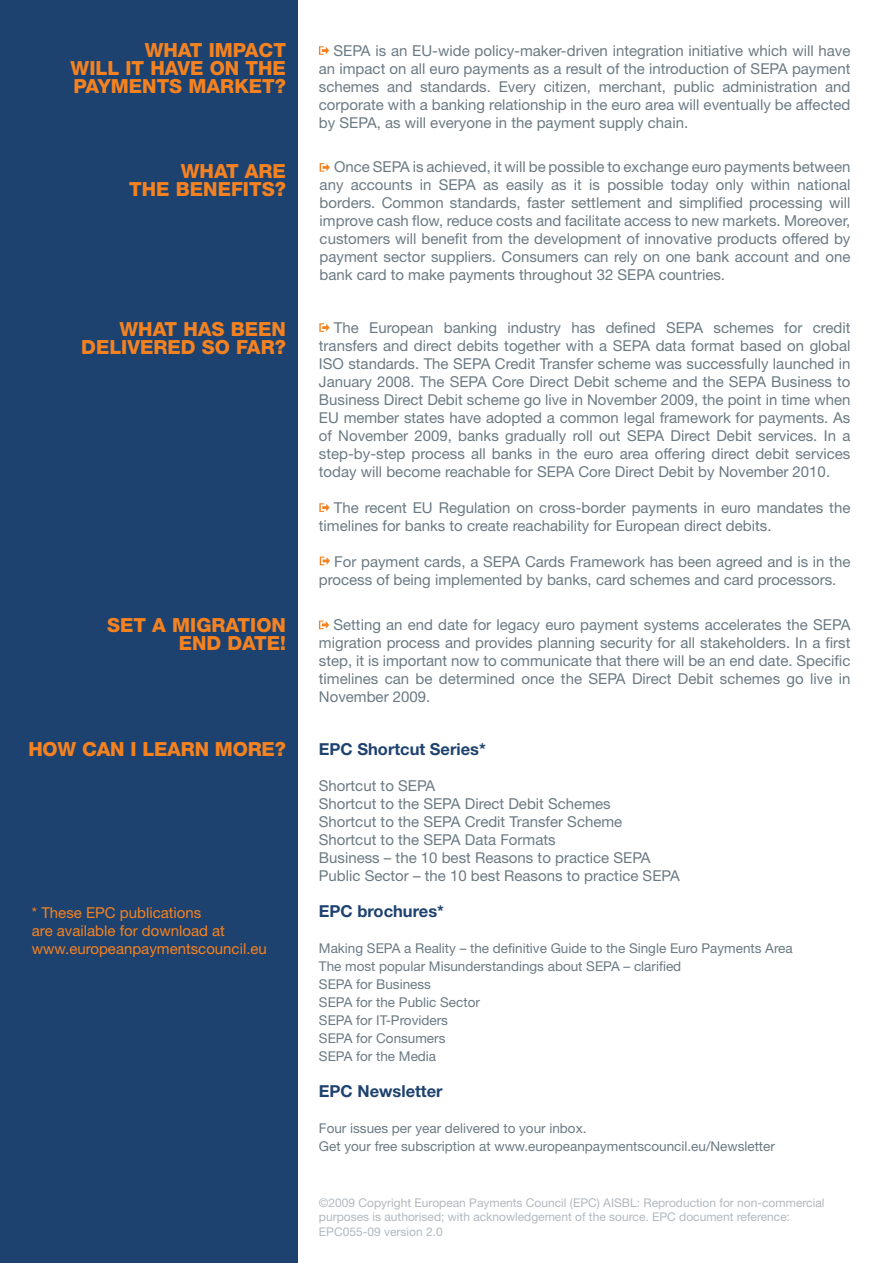
<style>
.page{position:relative;width:893px;height:1263px;background:#fff}
.page>*{position:absolute;margin:0;border:0;box-sizing:border-box;transform-origin:0 0}
.t1{font:800 19.5px/18px "Helvetica Neue";color:#f58220;text-align:right}
.t2{font:700 16.5px "Helvetica Neue";color:#1e426f}
.t3{font:15px/18px "Helvetica Neue";color:#6b7a83;text-align:justify}
.t4{font:15px/18px "Helvetica Neue";color:#f58220}
.t5{font:13.5px/18px "Helvetica Neue";color:#6b7a83}
.t6{font:12px/14.4px "Helvetica Neue";color:#b1b9bf}
</style>
<div class="page">
<div style="left:0;top:0;width:298px;height:1263px;background:#1e426f"></div>
<svg style="left:319px;top:46px;width:10px;height:9px"></svg>
<svg style="left:320px;top:163px;width:10px;height:9px"></svg>
<svg style="left:319px;top:323px;width:11px;height:9px"></svg>
<svg style="left:319px;top:503px;width:11px;height:9px"></svg>
<svg style="left:320px;top:557px;width:10px;height:8px"></svg>
<svg style="left:319px;top:621px;width:10px;height:8px"></svg>
<h1 class="t1" style="left:71px;top:41px;width:217px;text-align:justify;text-indent:74px">WHAT IMPACT WILL IT HAVE ON THE PAYMENTS MARKET?</h1>
<p class="t3" style="left:319px;top:41px;width:533px;text-indent:15px">SEPA is an EU-wide policy-maker-driven integration initiative which will have an impact on all euro payments as a result of the introduction of SEPA payment schemes and standards. Every citizen, merchant, public administration and corporate with a banking relationship in the euro area will eventually be affected by SEPA, as will everyone in the payment supply chain.</p>
<h1 class="t1" style="left:129px;top:162px;width:158px">WHAT ARE<br>THE BENEFITS?</h1>
<p class="t3" style="left:320px;top:158px;width:532px;text-indent:15px">Once SEPA is achieved, it will be possible to exchange euro payments between any accounts in SEPA as easily as it is possible today only within national borders. Common standards, faster settlement and simplified processing will improve cash flow, reduce costs and facilitate access to new markets. Moreover, customers will benefit from the development of innovative products offered by payment sector suppliers. Consumers can rely on one bank account and one bank card to make payments throughout 32 SEPA countries.</p>
<p class="t3" style="left:319px;top:318px;width:533px;text-indent:15px">The European banking industry has defined SEPA schemes for credit transfers and direct debits together with a SEPA data format based on global ISO standards. The SEPA Credit Transfer scheme was successfully launched in January 2008. The SEPA Core Direct Debit scheme and the SEPA Business to Business Direct Debit scheme go live in November 2009, the point in time when EU member states have adopted a common legal framework for payments. As of November 2009, banks gradually roll out SEPA Direct Debit services. In a step-by-step process all banks in the euro area offering direct debit services today will become reachable for SEPA Core Direct Debit by November 2010.</p>
<p class="t3" style="left:319px;top:498px;width:533px;text-indent:15px">The recent EU Regulation on cross-border payments in euro mandates the timelines for banks to create reachability for European direct debits.</p>
<p class="t3" style="left:319px;top:552px;width:533px;text-indent:15px">For payment cards, a SEPA Cards Framework has been agreed and is in the process of being implemented by banks, card schemes and card processors.</p>
<h1 class="t1" style="left:81px;top:320px;width:206px">WHAT HAS BEEN<br>DELIVERED SO FAR?</h1>
<h1 class="t1" style="left:107px;top:615px;width:180px">SET A MIGRATION<br>END DATE!</h1>
<p class="t3" style="left:319px;top:615px;width:533px;text-indent:15px">Setting an end date for legacy euro payment systems accelerates the SEPA migration process and provides planning security for all stakeholders. In a first step, it is important now to communicate that there will be an end date. Specific timelines can be determined once the SEPA Direct Debit schemes go live in November 2009.</p>
<h1 class="t1" style="left:28px;top:740px;width:259px">HOW CAN I LEARN MORE?</h1>
<p class="t4" style="left:32px;top:903px;width:237px">* These EPC publications<br>are available for download at www.europeanpaymentscouncil.eu</p>
<p class="t2" style="left:319px;top:739px;width:168px">EPC Shortcut Series*</p>
<p class="t3" style="left:319px;top:777px;width:362px;text-align:left">Shortcut to SEPA<br>Shortcut to the SEPA Direct Debit Schemes<br>Shortcut to the SEPA Credit Transfer Scheme Shortcut to the SEPA Data Formats<br>Business – the 10 best Reasons to practice SEPA Public Sector – the 10 best Reasons to practice SEPA</p>
<p class="t2" style="left:319px;top:901px;width:127px">EPC brochures*</p>
<p class="t5" style="left:319px;top:939px;width:475px">Making SEPA a Reality – the definitive Guide to the Single Euro Payments Area The most popular Misunderstandings about SEPA – clarified<br>SEPA for Business<br>SEPA for the Public Sector<br>SEPA for IT-Providers<br>SEPA for Consumers<br>SEPA for the Media</p>
<p class="t2" style="left:319px;top:1081px;width:125px">EPC Newsletter</p>
<p class="t5" style="left:319px;top:1119px;width:458px">Four issues per year delivered to your inbox.<br>Get your free subscription at www.europeanpaymentscouncil.eu/Newsletter</p>
<p class="t6" style="left:319px;top:1195px;width:507px">©2009 Copyright European Payments Council (EPC) AISBL: Reproduction for non-commercial purposes is authorised; with acknowledgement of the source. EPC document reference:<br>EPC055-09 version 2.0</p>
</div>
